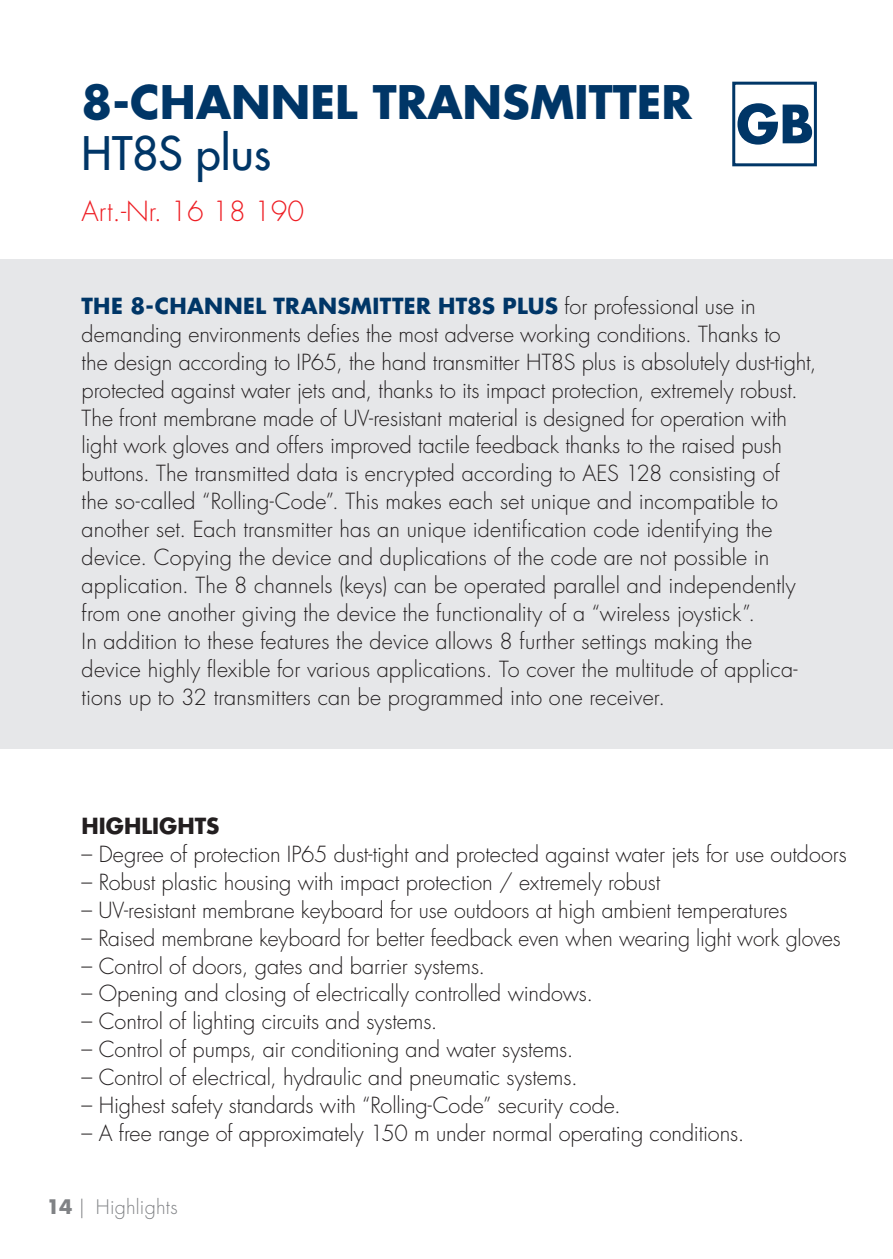
<style>
.page{position:relative;width:893px;height:1259px;background:#fff}
.page>*{position:absolute;margin:0;border:0;box-sizing:border-box;transform-origin:0 0}
.t1{font:700 51.3px "Futura Std";color:#003667}
.t2{font:700 45px "Futura Std";color:#003667}
.t3{font:500 45px "Futura Std";color:#003667}
.t4{font:300 27px "Futura Std";color:#ee1d23}
.t5{font:300 21.6px/27.9px "Futura Std";color:#231f20}
.t6{font:700 21.6px "Futura Std";color:#003667}
.t7{font:700 21.6px "Futura";color:#231f20}
.t8{font:300 19.5px "Futura Std";letter-spacing:.015em;color:#808285}
.s1{font-weight:700;color:#003667}
.s2{font-weight:700}
</style>
<div class="page">
<div style="left:0;top:259px;width:893px;height:490px;background:#e6e7e9"></div>
<div style="left:732px;top:82px;width:85px;height:84px;background:#fff;border:3px solid #003667"></div>
<h2 class="t2" style="left:82px;top:72px;width:612px">8-CHANNEL TRANSMITTER</h2>
<h2 class="t3" style="left:82px;top:125px;width:191px">HT8S plus</h2>
<p class="t4" style="left:82px;top:195px;width:224px">Art.-Nr. 16 18 190</p>
<h1 class="t1" style="left:736px;top:90px;width:39px">GB</h1>
<p class="t5" style="left:82px;top:293px;width:736px;text-indent:356px"><span class="s1">HT8S PLUS</span> for professional use in demanding environments defies the most adverse working conditions. Thanks to<br>the design according to IP65, the hand transmitter HT8S plus is absolutely dust-tight, protected against water jets and, thanks to its impact protection, extremely robust.<br>The front membrane made of UV-resistant material is designed for operation with light work gloves and offers improved tactile feedback thanks to the raised push buttons. The transmitted data is encrypted according to AES 128 consisting of<br>the so-called “Rolling-Code”. This makes each set unique and incompatible to another set. Each transmitter has an unique identification code identifying the device. Copying the device and duplications of the code are not possible in application. The 8 channels (keys) can be operated parallel and independently from one another giving the device the functionality of a “wireless joystick”.<br>In addition to these features the device allows 8 further settings making the device highly flexible for various applications. To cover the multitude of applica&shy;tions up to 32 transmitters can be programmed into one receiver.</p>
<p class="t6" style="left:82px;top:291px;width:90px">THE 8-CHANNEL</p>
<p class="t6" style="left:273px;top:291px;width:18px">TRANSM</p>
<p class="t6" style="left:373px;top:291px;width:21px">ITTER</p>
<p class="t7" style="left:82px;top:811px;width:139px">Highlights</p>
<p class="t5" style="left:82px;top:840px;width:767px">– Degree of protection IP65 dust-tight and protected against water jets for use outdoors</p>
<p class="t5" style="left:82px;top:868px;width:580px">– Robust plastic housing with impact protection / extremely robust</p>
<p class="t5" style="left:82px;top:896px;width:707px">– UV-resistant membrane keyboard for use outdoors at high ambient temperatures</p>
<p class="t5" style="left:82px;top:924px;width:761px">– Raised membrane keyboard for better feedback even when wearing light work gloves</p>
<p class="t5" style="left:82px;top:952px;width:405px">– Control of doors, gates and barrier systems.</p>
<p class="t5" style="left:82px;top:980px;width:513px">– Opening and closing of electrically controlled windows.</p>
<p class="t5" style="left:82px;top:1008px;width:357px">– Control of lighting circuits and systems.</p>
<p class="t5" style="left:82px;top:1036px;width:493px">– Control of pumps, air conditioning and water systems.</p>
<p class="t5" style="left:82px;top:1064px;width:498px">– Control of electrical, hydraulic and pneumatic systems.</p>
<p class="t5" style="left:82px;top:1092px;width:541px">– Highest safety standards with “Rolling-Code” security code.</p>
<p class="t5" style="left:82px;top:1119px;width:664px">– A free range of approximately 150 m under normal operating conditions.</p>
<p class="t8" style="left:47px;top:1195px;width:133px"><span class="s2">14</span> | Highlights</p>
</div>
